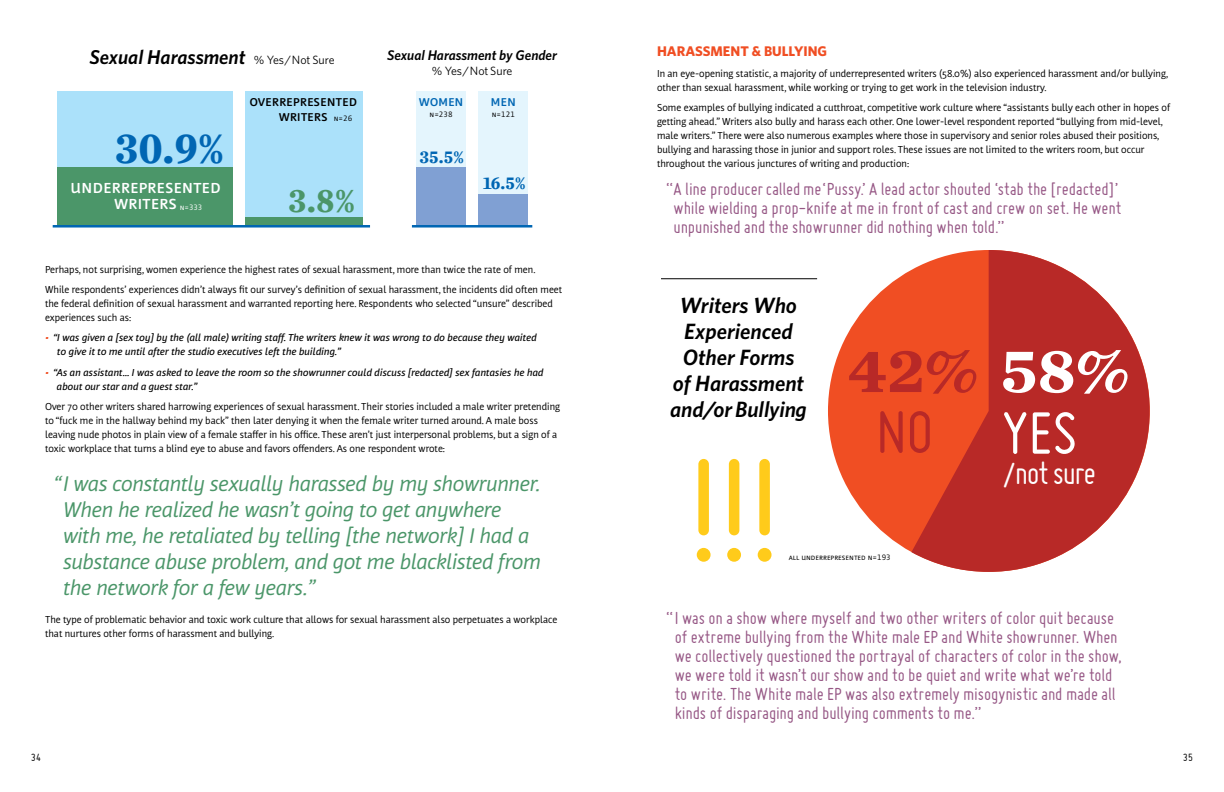
<style>
.page{position:relative;width:1224px;height:792px;background:#fff}
.page>*{position:absolute;margin:0;border:0;box-sizing:border-box;transform-origin:0 0}
.t1{font:164.8px "Miso";color:#ffcb1b}
.t2{font:65px "Miso";color:#fff}
.t3{font:65px "Miso";color:#b82927}
.t4{font:700 64.2px "Chronicle Text G2";color:#b82927}
.t5{font:700 44.1px "Chronicle Text G2";color:#0066b3}
.t6{font:34.3px "Miso";letter-spacing:-.04em;color:#fff}
.t7{font:700 34.2px "Chronicle Text G2";color:#4b9669}
.t8{font:italic 600 22.2px/25.9px "Whitney";color:#000;text-align:center}
.t9{font:italic 21px/26px "Nuvo Pro";letter-spacing:-.02em;color:#4b9669}
.t10{font:italic 600 20px "Whitney";color:#000}
.t11{font:19px/19px "Miso";letter-spacing:-.005em;color:#965785}
.t12{font:500 18.2px "Nuvo Pro";color:#fff}
.t13{font:700 18px "Chronicle Text G2";color:#0066b3}
.t14{font:500 14.2px "Nuvo Pro";color:#000}
.t15{font:500 14.2px "Nuvo Pro";color:#0066b3}
.t16{font:italic 600 14px "Whitney";color:#000}
.t17{font:700 14px "Whitney";color:#f04e23}
.t18{font:12px "Whitney";color:#000}
.t19{font:11.5px "Miso";color:#000}
.t20{font:10px/14px "Nuvo Pro";color:#000}
.t21{font:italic 500 10px/14px "Nuvo Pro";color:#000}
.t22{font:7.8px "Nuvo Pro";color:#000}
.t23{font:7.8px "Nuvo Pro";color:#fff}
.s1{font-weight:400;font-style:normal;font-size:12px}
.s2{color:#f04e23}
.s3{color:#fff}
</style>
<div class="page">
<div style="left:828px;top:250px;width:322px;height:322px;background:#f04e23;border-radius:50%"></div>
<svg style="left:911px;top:250px;width:239px;height:322px;fill:#b82927"></svg>
<div style="left:416px;top:91px;width:50px;height:91px;background:#e4f5fd"></div>
<div style="left:416px;top:168px;width:50px;height:58px;background:#80a0d3"></div>
<div style="left:479px;top:91px;width:49px;height:129px;background:#e4f5fd"></div>
<div style="left:479px;top:194px;width:49px;height:32px;background:#80a0d3"></div>
<hr style="left:412px;top:225px;width:120px;height:3px;background:#0066b3">
<div style="left:58px;top:91px;width:175px;height:91px;background:#abe1fa"></div>
<div style="left:58px;top:168px;width:175px;height:58px;background:#4b9669"></div>
<div style="left:246px;top:91px;width:117px;height:129px;background:#abe1fa"></div>
<div style="left:246px;top:218px;width:117px;height:8px;background:#4b9669"></div>
<hr style="left:53px;top:225px;width:317px;height:3px;background:#0066b3">
<hr style="left:661px;top:278px;width:156px;height:1px;background:#000">
<h3 class="t10" style="left:89px;top:46px;width:247px">Sexual Harassment <span class="s1">% Yes/Not Sure</span></h3>
<h3 class="t16" style="left:387px;top:46px;width:171px">Sexual Harassment by Gender</h3>
<p class="t18" style="left:432px;top:63px;width:82px">% Yes/Not Sure</p>
<h3 class="t5" style="left:115px;top:112px;width:110px">30.9%</h3>
<h3 class="t12" style="left:70px;top:174px;width:11px">UNDERREPRESENTED</h3>
<h3 class="t12" style="left:114px;top:191px;width:10px">WRITERS</h3>
<p class="t23" style="left:180px;top:202px;width:24px">N=333</p>
<h3 class="t14" style="left:249px;top:92px;width:24px">OVERREPRESENTED</h3>
<h3 class="t14" style="left:279px;top:106px;width:8px">WRITERS</h3>
<p class="t22" style="left:334px;top:113px;width:20px">N=26</p>
<h3 class="t7" style="left:288px;top:173px;width:68px">3.8%</h3>
<h3 class="t15" style="left:419px;top:91px;width:10px">WOMEN</h3>
<p class="t22" style="left:430px;top:109px;width:25px">N=238</p>
<h3 class="t13" style="left:419px;top:142px;width:46px">35.5%</h3>
<h3 class="t15" style="left:491px;top:91px;width:9px">MEN</h3>
<p class="t22" style="left:492px;top:109px;width:25px">N=121</p>
<h3 class="t13" style="left:483px;top:169px;width:44px">16.5%</h3>
<p class="t20" style="left:45px;top:259px;width:519px;line-height:20.3px">Perhaps, not surprising, women experience the highest rates of sexual harassment, more than twice the rate of men.<br>While respondents’ experiences didn’t always fit our survey’s definition of sexual harassment, the incidents did often meet</p>
<p class="t20" style="left:45px;top:296px;width:509px">the federal definition of sexual harassment and warranted reporting here. Respondents who selected “unsure” described experiences such as:</p>
<p class="t21" style="left:57px;top:330px;width:481px;text-indent:-12px"><span class="s2">•</span> “I was given a [sex toy] by the (all male) writing staff. The writers knew it was wrong to do because they waited to give it to me until after the studio executives left the building.”</p>
<p class="t21" style="left:57px;top:365px;width:488px;text-indent:-12px"><span class="s2">•</span> “As an assistant… I was asked to leave the room so the showrunner could discuss [redacted] sex fantasies he had about our star and a guest star.”</p>
<p class="t20" style="left:45px;top:399px;width:517px">Over 70 other writers shared harrowing experiences of sexual harassment. Their stories included a male writer pretending to “fuck me in the hallway behind my back” then later denying it when the female writer turned around. A male boss leaving nude photos in plain view of a female staffer in his office. These aren’t just interpersonal problems, but a sign of a toxic workplace that turns a blind eye to abuse and favors offenders. As one respondent wrote:</p>
<p class="t9" style="left:63px;top:470px;width:479px;text-indent:-9px">“I was constantly sexually harassed by my showrunner.<br>When he realized he wasn’t going to get anywhere with me, he retaliated by telling [the network] I had a substance abuse problem, and got me blacklisted from the network for a few years.”</p>
<p class="t20" style="left:45px;top:612px;width:514px">The type of problematic behavior and toxic work culture that allows for sexual harassment also perpetuates a workplace that nurtures other forms of harassment and bullying.</p>
<h3 class="t17" style="left:657px;top:43px;width:172px">HARASSMENT &amp; BULLYING</h3>
<p class="t20" style="left:657px;top:66px;width:513px">In an eye-opening statistic, a majority of underrepresented writers (58.0%) also experienced harassment and/or bullying, other than sexual harassment, while working or trying to get work in the television industry.</p>
<p class="t20" style="left:657px;top:100px;width:515px">Some examples of bullying indicated a cutthroat, competitive work culture where “assistants bully each other in hopes of getting ahead.” Writers also bully and harass each other. One lower-level respondent reported “bullying from mid-level, male writers.” There were also numerous examples where those in supervisory and senior roles abused their positions, bullying and harassing those in junior and support roles. These issues are not limited to the writers room, but occur throughout the various junctures of writing and production:</p>
<h3 class="t11" style="left:674px;top:179px;width:449px;text-indent:-8px">“A line producer called me ‘Pussy.’ A lead actor shouted ‘stab the [redacted]’ while wielding a prop-knife at me in front of cast and crew on set. He went unpunished and the showrunner did nothing when told.”</h3>
<h3 class="t8" style="left:670px;top:292px;width:138px">Writers Who<br>Experienced<br>Other Forms<br>of Harassment and/or Bullying</h3>
<h3 class="t4" style="left:848px;top:319px;width:284px">42% <span class="s3">58%</span></h3>
<h2 class="t2" style="left:1002px;top:397px;width:77px">YES</h2>
<h3 class="t6" style="left:1002px;top:454px;width:96px">/not sure</h3>
<h2 class="t3" style="left:876px;top:396px;width:59px">NO</h2>
<h1 class="t1" style="left:687px;top:417px;width:95px">!!!</h1>
<p class="t22" style="left:789px;top:553px;width:104px">All Un derrepresented N=193</p>
<p class="t11" style="left:675px;top:608px;width:449px;text-indent:-9px">“I was on a show where myself and two other writers of color quit because of extreme bullying from the White male EP and White showrunner. When we collectively questioned the portrayal of characters of color in the show, we were told it wasn’t our show and to be quiet and write what we’re told to write. The White male EP was also extremely misogynistic and made all kinds of disparaging and bullying comments to me.”</p>
<p class="t19" style="left:31px;top:750px;width:11px">34</p>
<p class="t19" style="left:1183px;top:750px;width:11px">35</p>
</div>
